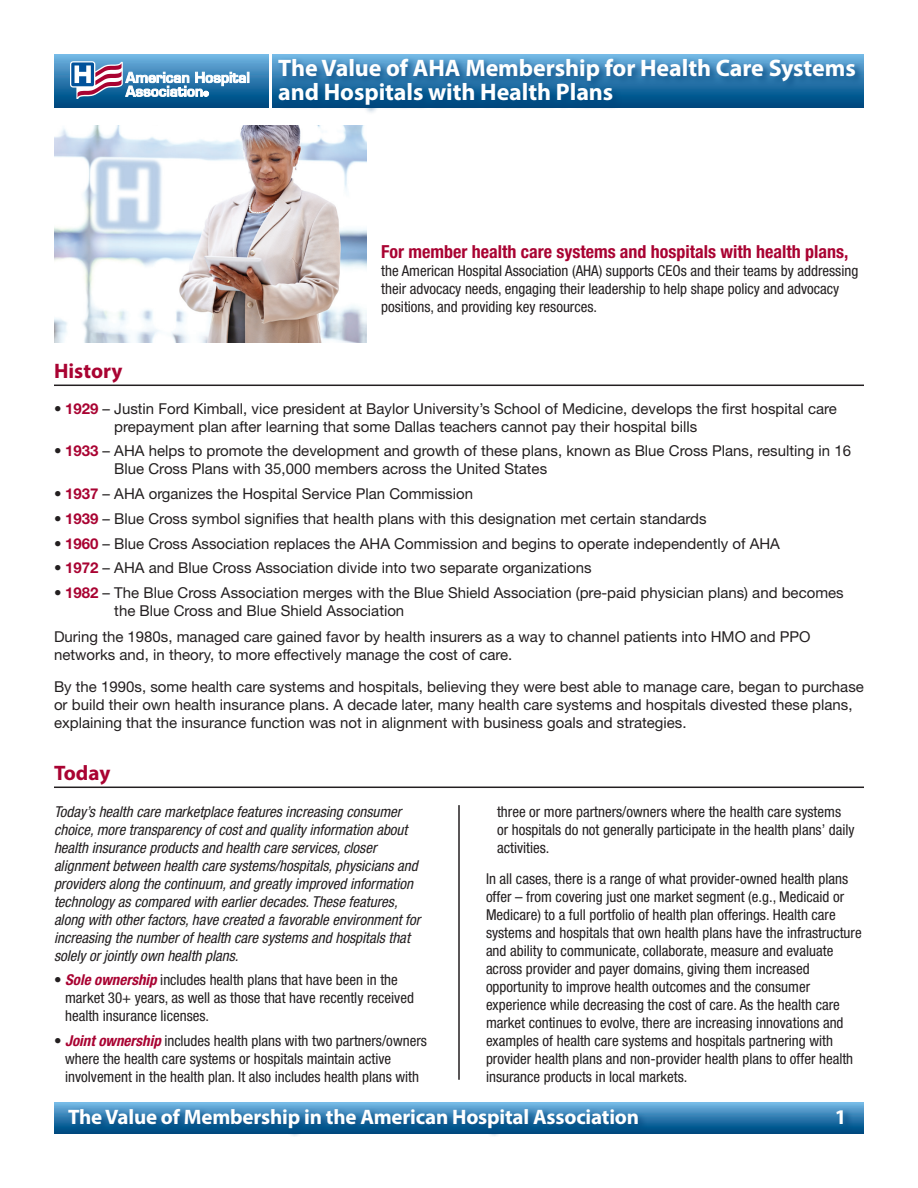
<style>
.page{position:relative;width:918px;height:1188px;background:#fff}
.page>*{position:absolute;margin:0;border:0;box-sizing:border-box;transform-origin:0 0}
.t1{font:700 24px/24px "Myriad Pro";letter-spacing:-.005em;color:#fff}
.t2{font:700 21px "Myriad Pro";letter-spacing:-.01em;color:#fff}
.Subhead{font:700 21px "Myriad Pro";color:#a90332}
.t3{font:700 condensed 18px "Helvetica Neue LT Std";color:#a90332}
.VofM_Text{font:condensed 15px/18px "Helvetica Neue LT Std";color:#231f20}
.VofM_Text-2{font:15px/18px "Helvetica Neue LT Std";color:#231f20}
.VofM_Text-3{font:italic condensed 15px/18px "Helvetica Neue LT Std";color:#231f20}
.s1{font-stretch:condensed}
.s2{font-weight:700;color:#a90332}
.s3{font-weight:700;font-style:italic;color:#a90332}
</style>
<div class="page">
<div style="left:272px;top:54px;width:592px;height:54px;background:linear-gradient(to bottom,#6fb4e3,#00427b)"></div>
<div style="left:54px;top:54px;width:215px;height:54px;background:linear-gradient(to bottom,#6fb4e3,#00427b)"></div>
<svg style="left:70px;top:61px;width:179px;height:38px"></svg>
<div style="left:277px;top:57px;width:588px;height:58px;background:#00447b;opacity:.75"></div>
<svg style="left:54px;top:1103px;width:810px;height:31px;background:#60a7d5"></svg>
<div style="left:67px;top:1107px;width:786px;height:31px;background:#00447b;opacity:.75"></div>
<hr style="left:54px;top:385px;width:810px;height:1px;background:#231f20">
<hr style="left:458px;top:805px;width:2px;height:275px;background:#231f20">
<img style="left:54px;top:125px;width:313px;height:217px">
<hr style="left:54px;top:787px;width:810px;height:1px;background:#231f20">
<p class="t1" style="left:278px;top:55px;width:579px">The Value of AHA Membership for Health Care Systems and Hospitals with Health Plans</p>
<p class="t3" style="left:381px;top:240px;width:469px">For member health care systems and hospitals with health plans,</p>
<p class="VofM_Text" style="left:381px;top:261px;width:479px">the American Hospital Association (AHA) supports CEOs and their teams by addressing their advocacy needs, engaging their leadership to help shape policy and advocacy positions, and providing key resources.</p>
<p class="Subhead" style="left:54px;top:357px;width:70px">History</p>
<p class="VofM_Text-2" style="left:114px;top:399px;width:724px;text-indent:-60px"><span class="s1">•</span> <span class="s2">1929</span> – Justin Ford Kimball, vice president at Baylor University’s School of Medicine, develops the first hospital care prepayment plan after learning that some Dallas teachers cannot pay their hospital bills</p>
<p class="VofM_Text-2" style="left:114px;top:442px;width:738px;text-indent:-60px"><span class="s1">•</span> <span class="s2">1933</span> – AHA helps to promote the development and growth of these plans, known as Blue Cross Plans, resulting in 16<br>Blue Cross Plans with 35,000 members across the United States</p>
<p class="VofM_Text-2" style="left:54px;top:485px;width:421px"><span class="s1">•</span> <span class="s2">1937</span> – AHA organizes the Hospital Service Plan Commission</p>
<p class="VofM_Text-2" style="left:54px;top:509px;width:654px"><span class="s1">•</span> <span class="s2">1939</span> – Blue Cross symbol signifies that health plans with this designation met certain standards</p>
<p class="VofM_Text-2" style="left:54px;top:534px;width:727px"><span class="s1">•</span> <span class="s2">1960</span> – Blue Cross Association replaces the AHA Commission and begins to operate independently of AHA</p>
<p class="VofM_Text-2" style="left:54px;top:559px;width:539px"><span class="s1">•</span> <span class="s2">1972</span> – AHA and Blue Cross Association divide into two separate organizations</p>
<p class="VofM_Text-2" style="left:114px;top:584px;width:731px;text-indent:-60px"><span class="s1">•</span> <span class="s2">1982</span> – The Blue Cross Association merges with the Blue Shield Association (pre-paid physician plans) and becomes the Blue Cross and Blue Shield Association</p>
<p class="VofM_Text-2" style="left:54px;top:628px;width:758px">During the 1980s, managed care gained favor by health insurers as a way to channel patients into HMO and PPO networks and, in theory, to more effectively manage the cost of care.</p>
<p class="VofM_Text-2" style="left:54px;top:677px;width:811px">By the 1990s, some health care systems and hospitals, believing they were best able to manage care, began to purchase or build their own health insurance plans. A decade later, many health care systems and hospitals divested these plans, explaining that the insurance function was not in alignment with business goals and strategies.</p>
<p class="Subhead" style="left:54px;top:759px;width:58px">Today</p>
<p class="VofM_Text-3" style="left:54px;top:803px;width:368px">Today’s health care marketplace features increasing consumer choice, more transparency of cost and quality information about health insurance products and health care services, closer alignment between health care systems/hospitals, physicians and providers along the continuum, and greatly improved information technology as compared with earlier decades. These features, along with other factors, have created a favorable environment for increasing the number of health care systems and hospitals that solely or jointly own health plans.</p>
<p class="VofM_Text" style="left:65px;top:971px;width:350px;text-indent:-11px">• <span class="s3">Sole ownership</span> includes health plans that have been in the market 30+ years, as well as those that have recently received health insurance licenses.</p>
<p class="VofM_Text" style="left:65px;top:1032px;width:363px;text-indent:-11px">• <span class="s3">Joint ownership</span> includes health plans with two partners/owners where the health care systems or hospitals maintain active involvement in the health plan. It also includes health plans with</p>
<p class="VofM_Text" style="left:497px;top:802px;width:359px">three or more partners/owners where the health care systems or hospitals do not generally participate in the health plans’ daily activities.</p>
<p class="VofM_Text" style="left:486px;top:870px;width:377px">In all cases, there is a range of what provider-owned health plans offer – from covering just one market segment (e.g., Medicaid or Medicare) to a full portfolio of health plan offerings. Health care systems and hospitals that own health plans have the infrastructure and ability to communicate, collaborate, measure and evaluate across provider and payer domains, giving them increased opportunity to improve health outcomes and the consumer experience while decreasing the cost of care. As the health care market continues to evolve, there are increasing innovations and examples of health care systems and hospitals partnering with provider health plans and non-provider health plans to offer health insurance products in local markets.</p>
<p class="t2" style="left:68px;top:1103px;width:573px">The Value of Membership in the American Hospital Association</p>
<p class="t2" style="left:835px;top:1103px;width:13px">1</p>
</div>
